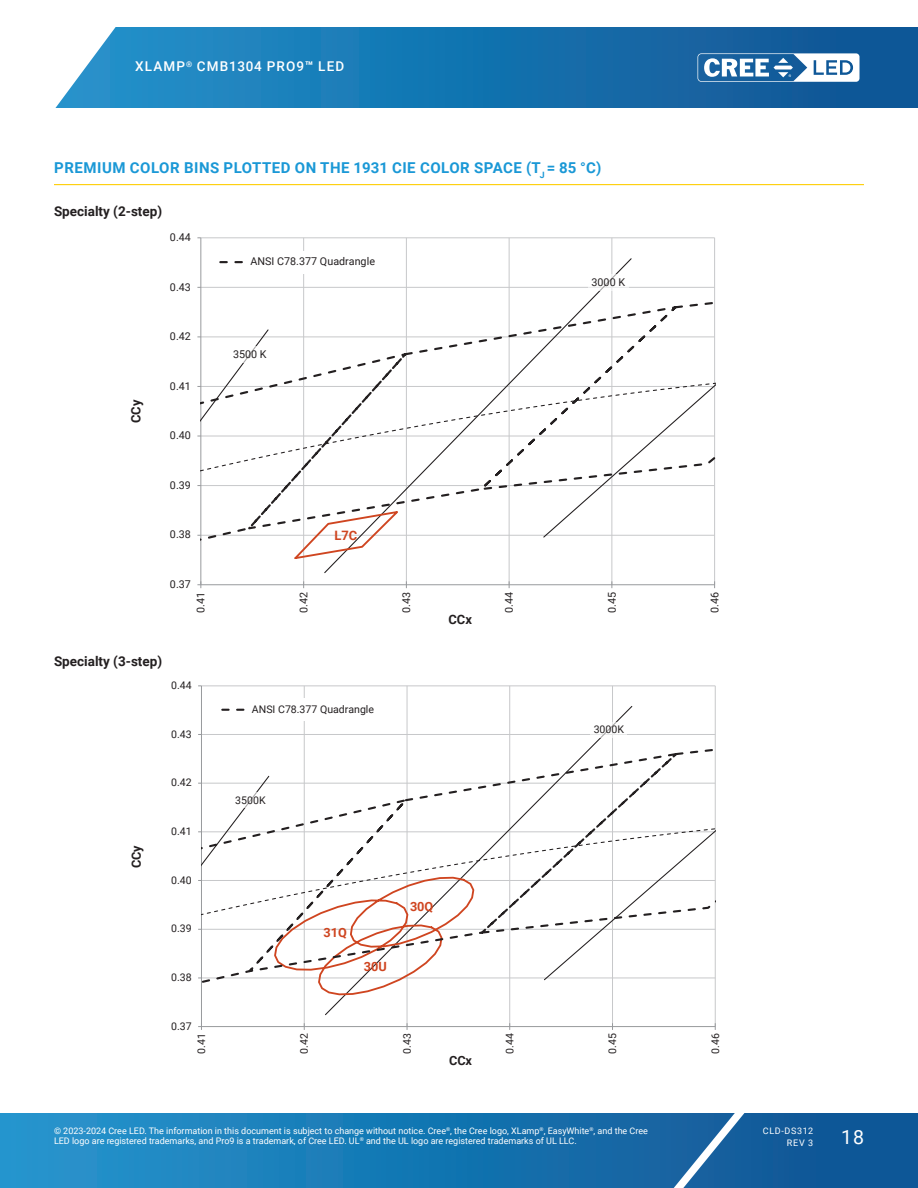
<style>
.page{position:relative;width:918px;height:1188px;background:#fff}
.page>*{position:absolute;margin:0;border:0;box-sizing:border-box;transform-origin:0 0}
.t1{font:19.5px "Roboto";color:#fff}
.Section_heading_with_rule{font:700 15px "Roboto";letter-spacing:.035em;color:#1a98d6}
.Section_subheading{font:700 13.5px "Roboto";color:#231f20}
.t2{font:500 13.5px "Roboto";letter-spacing:.085em;color:#fff}
.t3{font:700 12.9px "Roboto";letter-spacing:-.005em;color:#231f20}
.t4{font:700 12.9px "Roboto";color:#cf4520}
.t5{font:700 12.75px "Roboto";letter-spacing:-.005em;color:#cf4520}
.t6{font:700 12.75px "Roboto";letter-spacing:-.005em;color:#231f20}
.t7{font:10.8px "Roboto";letter-spacing:.005em;color:#231f20}
.t8{font:10.5px "Roboto";color:#231f20}
.t9{font:9px/10.8px "Roboto";color:#fff}
.t10{font:9px/12px "Roboto";letter-spacing:.085em;color:#fff;text-align:right}
.s1{font-weight:700}
</style>
<div class="page">
<svg style="left:0;top:1113px;width:918px;height:75px;background:#1876b2"></svg>
<svg style="left:644px;top:1113px;width:117px;height:75px;background:#296da6"></svg>
<svg style="left:55px;top:27px;width:863px;height:81px;background:#2078b2"></svg>
<svg style="left:698px;top:53px;width:162px;height:29px"></svg>
<hr style="left:54px;top:184px;width:810px;height:1px;background:#fece08">
<hr style="left:201px;top:237px;width:514px;height:1px;background:#c7c8ca">
<hr style="left:200px;top:238px;width:1px;height:347px;background:#989a9d">
<svg style="left:197px;top:581px;width:4px;height:7px"></svg>
<svg style="left:201px;top:238px;width:514px;height:347px"></svg>
<div style="left:588px;top:274px;width:40px;height:16px;background:#fff"></div>
<div style="left:230px;top:346px;width:40px;height:16px;background:#fff"></div>
<div style="left:205px;top:251px;width:181px;height:23px;background:#fff"></div>
<svg style="left:220px;top:261px;width:23px;height:2px"></svg>
<hr style="left:201px;top:685px;width:514px;height:1px;background:#c7c8ca">
<svg style="left:201px;top:686px;width:515px;height:341px"></svg>
<div style="left:590px;top:722px;width:37px;height:16px;background:#fff"></div>
<div style="left:232px;top:792px;width:37px;height:16px;background:#fff"></div>
<div style="left:205px;top:699px;width:182px;height:22px;background:#fff"></div>
<svg style="left:222px;top:709px;width:23px;height:2px"></svg>
<h3 class="t2" style="left:135px;top:57px;width:211px">XLAMP<sup>®</sup> CMB1304 PRO9<span class="s1">™</span> LED</h3>
<p class="Section_heading_with_rule" style="left:54px;top:157px;width:549px">PREMIUM COLOR BINS PLOTTED ON THE 1931 CIE COLOR SPACE (T<sub>J</sub> = 85 °C)</p>
<p class="Section_subheading" style="left:54px;top:202px;width:110px">Specialty (2-step)</p>
<p class="t3" style="left:127px;top:423px;width:25px;rotate:-90deg">CCy</p>
<p class="t7" style="left:170px;top:230px;width:22px">0.44</p>
<p class="t7" style="left:170px;top:279px;width:22px">0.43</p>
<p class="t7" style="left:170px;top:329px;width:22px">0.42</p>
<p class="t7" style="left:170px;top:378px;width:22px">0.41</p>
<p class="t7" style="left:170px;top:428px;width:23px">0.40</p>
<p class="t7" style="left:251px;top:254px;width:126px">ANSI C78.377 Quadrangle</p>
<p class="t7" style="left:233px;top:347px;width:35px">3500 K</p>
<p class="t7" style="left:591px;top:275px;width:35px">3000 K</p>
<p class="t7" style="left:170px;top:478px;width:22px">0.39</p>
<p class="t7" style="left:170px;top:527px;width:22px">0.38</p>
<p class="t4" style="left:334px;top:526px;width:24px">L7C</p>
<p class="t7" style="left:170px;top:577px;width:22px">0.37</p>
<p class="t7" style="left:193px;top:613px;width:23px;rotate:-90deg">0.41</p>
<p class="t7" style="left:296px;top:613px;width:23px;rotate:-90deg">0.42</p>
<p class="t7" style="left:399px;top:613px;width:23px;rotate:-90deg">0.43</p>
<p class="t7" style="left:502px;top:613px;width:23px;rotate:-90deg">0.44</p>
<p class="t7" style="left:604px;top:613px;width:23px;rotate:-90deg">0.45</p>
<p class="t7" style="left:707px;top:613px;width:23px;rotate:-90deg">0.46</p>
<p class="t3" style="left:449px;top:610px;width:25px">CCx</p>
<p class="Section_subheading" style="left:54px;top:652px;width:110px">Specialty (3-step)</p>
<p class="t8" style="left:171px;top:678px;width:22px">0.44</p>
<p class="t8" style="left:171px;top:727px;width:22px">0.43</p>
<p class="t8" style="left:252px;top:702px;width:124px">ANSI C78.377 Quadrangle</p>
<p class="t8" style="left:594px;top:722px;width:32px">3000K</p>
<p class="t6" style="left:127px;top:868px;width:24px;rotate:-90deg">CCy</p>
<p class="t8" style="left:171px;top:775px;width:22px">0.42</p>
<p class="t8" style="left:171px;top:824px;width:22px">0.41</p>
<p class="t8" style="left:171px;top:873px;width:22px">0.40</p>
<p class="t8" style="left:171px;top:921px;width:22px">0.39</p>
<p class="t8" style="left:171px;top:970px;width:22px">0.38</p>
<p class="t8" style="left:171px;top:1019px;width:22px">0.37</p>
<p class="t8" style="left:235px;top:793px;width:32px">3500K</p>
<p class="t5" style="left:324px;top:923px;width:25px">31Q</p>
<p class="t5" style="left:364px;top:957px;width:24px">30U</p>
<p class="t5" style="left:410px;top:897px;width:25px">30Q</p>
<p class="t8" style="left:194px;top:1054px;width:22px;rotate:-90deg">0.41</p>
<p class="t8" style="left:297px;top:1054px;width:22px;rotate:-90deg">0.42</p>
<p class="t8" style="left:400px;top:1054px;width:22px;rotate:-90deg">0.43</p>
<p class="t8" style="left:502px;top:1054px;width:22px;rotate:-90deg">0.44</p>
<p class="t8" style="left:605px;top:1054px;width:22px;rotate:-90deg">0.45</p>
<p class="t8" style="left:708px;top:1054px;width:22px;rotate:-90deg">0.46</p>
<p class="t6" style="left:449px;top:1052px;width:25px">CCx</p>
<p class="t9" style="left:54px;top:1125px;width:596px">© 2023-2024 Cree LED. The information in this document is subject to change without notice. Cree<sup>®</sup>, the Cree logo, XLamp<sup>®</sup>, EasyWhite<sup>®</sup>, and the Cree<br>LED logo are registered trademarks, and Pro9 is a trademark, of Cree LED. UL<sup>®</sup> and the UL logo are registered trademarks of UL LLC.</p>
<p class="t10" style="left:763px;top:1124px;width:52px">CLD-DS312<br>REV 3</p>
<h1 class="t1" style="left:841px;top:1123px;width:24px">18</h1>
</div>
